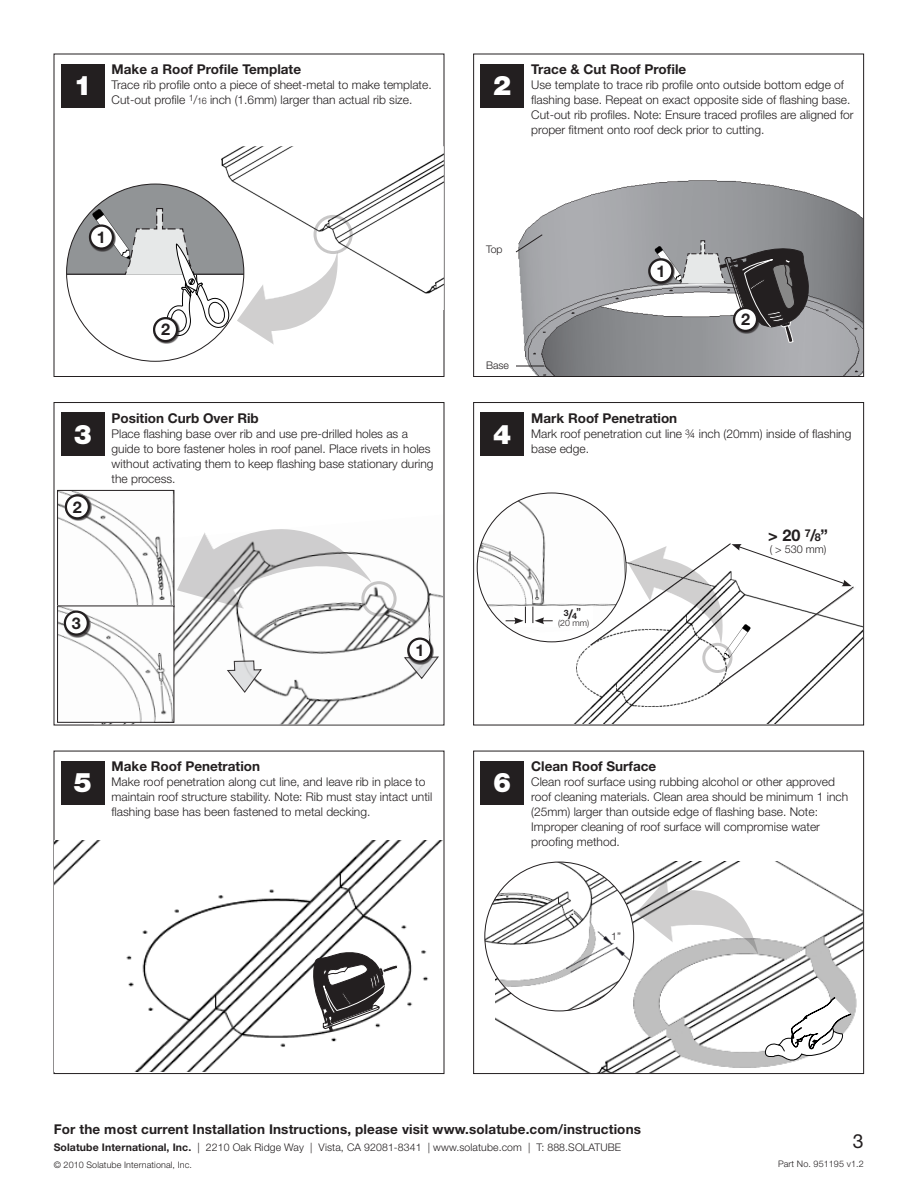
<style>
.page{position:relative;width:918px;height:1188px;background:#fff}
.page>*{position:absolute;margin:0;border:0;box-sizing:border-box;transform-origin:0 0}
.t1{font:900 27px "Helvetica Neue LT Std";color:#fff}
.t2{font:19.5px "Helvetica Neue LT Std";color:#231f20}
.t3{font:700 16.2px "Helvetica Neue LT Std";color:#231f20}
.t4{font:700 13.5px "Helvetica Neue LT Std";color:#231f20}
.t5{font:300 12px/15px "Helvetica Neue LT Std";color:#231f20}
.t6{font:300 10.8px "Helvetica Neue LT Std";color:#231f20}
.t7{font:300 10.5px "Helvetica Neue LT Std";letter-spacing:.01em;color:#231f20}
.t8{font:300 9px "Helvetica Neue LT Std";letter-spacing:.01em;color:#231f20}
.t9{font:300 8.7px "Helvetica Neue LT Std";color:#231f20}
.t10{font:700 8.7px "Helvetica Neue LT Std";color:#231f20}
.s1{font-size:9px}
.s2{font-size:13.05px}
.s3{font-size:10.8px}
.s4{font-weight:700}
</style>
<div class="page">
<div style="left:473px;top:751px;width:391px;height:323px;border:1px solid #231f20"></div>
<img style="left:496px;top:861px;width:366px;height:211px">
<img style="left:485px;top:862px;width:149px;height:149px;border-radius:74px">
<div style="left:473px;top:54px;width:391px;height:323px;border:1px solid #231f20"></div>
<div style="left:61px;top:64px;width:43px;height:43px;background:#231f20"></div>
<div style="left:481px;top:64px;width:43px;height:43px;background:#231f20"></div>
<img style="left:221px;top:146px;width:223px;height:164px">
<img style="left:516px;top:180px;width:346px;height:195px">
<svg style="left:515px;top:234px;width:28px;height:19px"></svg>
<svg style="left:516px;top:366px;width:28px;height:1px"></svg>
<svg style="left:655px;top:238px;width:169px;height:106px;background:#8b8b8d"></svg>
<div style="left:649px;top:259px;width:26px;height:26px;background:#231f20;opacity:.75"></div>
<svg style="left:649px;top:259px;width:23px;height:23px"></svg>
<div style="left:648px;top:258px;width:25px;height:26px;border:2px solid #231f20;border-radius:50%"></div>
<div style="left:733px;top:307px;width:27px;height:27px;background:#231f20;opacity:.75"></div>
<div style="left:734px;top:308px;width:23px;height:23px;background:#fff;border-radius:50%"></div>
<div style="left:733px;top:307px;width:25px;height:25px;border:2px solid #231f20;border-radius:50%"></div>
<div style="left:61px;top:413px;width:43px;height:43px;background:#231f20"></div>
<div style="left:481px;top:413px;width:43px;height:43px;background:#231f20"></div>
<img style="left:101px;top:515px;width:342px;height:209px">
<svg style="left:403px;top:647px;width:37px;height:33px"></svg>
<svg style="left:226px;top:660px;width:37px;height:34px"></svg>
<div style="left:408px;top:638px;width:26px;height:26px;background:#231f20;opacity:.75"></div>
<div style="left:408px;top:639px;width:23px;height:23px;background:#fff;border-radius:50%"></div>
<div style="left:407px;top:638px;width:25px;height:25px;border:2px solid #231f20;border-radius:50%"></div>
<img style="left:59px;top:492px;width:113px;height:229px">
<div style="left:57px;top:490px;width:117px;height:117px;border:1px solid #231f20"></div>
<div style="left:57px;top:606px;width:117px;height:117px;border:1px solid #231f20"></div>
<div style="left:65px;top:495px;width:27px;height:26px;background:#231f20;opacity:.75"></div>
<div style="left:66px;top:495px;width:23px;height:23px;background:#fff;border-radius:50%"></div>
<div style="left:65px;top:494px;width:25px;height:25px;border:2px solid #231f20;border-radius:50%"></div>
<div style="left:64px;top:611px;width:27px;height:26px;background:#231f20;opacity:.75"></div>
<div style="left:65px;top:612px;width:23px;height:23px;background:#fff;border-radius:50%"></div>
<div style="left:64px;top:610px;width:25px;height:26px;border:2px solid #231f20;border-radius:50%"></div>
<img style="left:516px;top:624px;width:346px;height:100px">
<img style="left:477px;top:493px;width:113px;height:140px">
<div style="left:61px;top:761px;width:43px;height:43px;background:#231f20"></div>
<div style="left:481px;top:761px;width:43px;height:43px;background:#231f20"></div>
<img style="left:55px;top:841px;width:387px;height:231px">
<svg style="left:304px;top:949px;width:95px;height:88px"></svg>
<svg style="left:765px;top:997px;width:86px;height:68px"></svg>
<svg style="left:67px;top:184px;width:294px;height:173px"></svg>
<div style="left:314px;top:215px;width:39px;height:39px;border:3px solid #231f20;border-radius:50%"></div>
<div style="left:361px;top:581px;width:36px;height:35px;border:3px solid #231f20;border-radius:50%"></div>
<svg style="left:177px;top:515px;width:195px;height:98px"></svg>
<svg style="left:636px;top:872px;width:122px;height:83px"></svg>
<div style="left:513px;top:606px;width:80px;height:21px;background:#fff"></div>
<svg style="left:532px;top:607px;width:21px;height:17px"></svg>
<svg style="left:506px;top:607px;width:20px;height:17px"></svg>
<svg style="left:590px;top:503px;width:265px;height:192px"></svg>
<p class="t4" style="left:112px;top:61px;width:191px">Make a Roof Profile Template</p>
<p class="t5" style="left:112px;top:77px;width:322px">Trace rib profile onto a piece of sheet-metal to make template.<br>Cut-out profile <sup>1</sup>/<span class="s1">16</span> inch (1.6mm) larger than actual rib size.</p>
<p class="t1" style="left:74px;top:70px;width:20px">1</p>
<p class="t1" style="left:493px;top:70px;width:20px">2</p>
<p class="t4" style="left:531px;top:61px;width:157px">Trace &amp; Cut Roof Profile</p>
<p class="t5" style="left:531px;top:77px;width:324px">Use template to trace rib profile onto outside bottom edge of flashing base. Repeat on exact opposite side of flashing base.<br>Cut-out rib profiles. Note: Ensure traced profiles are aligned for proper fitment onto roof deck prior to cutting.</p>
<p class="t3" style="left:97px;top:227px;width:11px">1</p>
<p class="t3" style="left:161px;top:320px;width:11px">2</p>
<p class="t7" style="left:486px;top:243px;width:18px">Top</p>
<p class="t7" style="left:486px;top:359px;width:24px">Base</p>
<p class="t4" style="left:112px;top:410px;width:149px">Position Curb Over Rib</p>
<p class="t5" style="left:112px;top:426px;width:323px">Place flashing base over rib and use pre-drilled holes as a guide to bore fastener holes in roof panel. Place rivets in holes without activating them to keep flashing base stationary during the process.</p>
<p class="t1" style="left:74px;top:418px;width:20px">3</p>
<p class="t1" style="left:493px;top:418px;width:20px">4</p>
<p class="t3" style="left:73px;top:497px;width:11px">2</p>
<p class="t3" style="left:72px;top:613px;width:11px">3</p>
<p class="t3" style="left:415px;top:640px;width:11px">1</p>
<p class="t3" style="left:656px;top:261px;width:11px">1</p>
<p class="t3" style="left:741px;top:309px;width:11px">2</p>
<p class="t4" style="left:531px;top:410px;width:147px">Mark Roof Penetration</p>
<p class="t5" style="left:531px;top:426px;width:322px">Mark roof penetration cut line ¾ inch (20mm) inside of flashing base edge.</p>
<p class="t10" style="left:564px;top:609px;width:19px">3<span class="s2">/</span>4<sup>”</sup></p>
<p class="t9" style="left:558px;top:618px;width:32px">(20 mm)</p>
<p class="t3" style="left:768px;top:525px;width:61px">&gt; 20 <sup>7</sup>/<span class="s3">8</span>”</p>
<p class="t6" style="left:770px;top:543px;width:58px">( &gt; 530 mm)</p>
<p class="t4" style="left:112px;top:758px;width:150px">Make Roof Penetration</p>
<p class="t5" style="left:112px;top:774px;width:322px">Make roof penetration along cut line, and leave rib in place to maintain roof structure stability. Note: Rib must stay intact until flashing base has been fastened to metal decking.</p>
<p class="t1" style="left:74px;top:767px;width:20px">5</p>
<p class="t1" style="left:493px;top:767px;width:20px">6</p>
<p class="t4" style="left:531px;top:758px;width:126px">Clean Roof Surface</p>
<p class="t5" style="left:531px;top:774px;width:318px">Clean roof surface using rubbing alcohol or other approved roof cleaning materials. Clean area should be minimum 1 inch (25mm) larger than outside edge of flashing base. Note:<br>Improper cleaning of roof surface will compromise water proofing method.</p>
<p class="t7" style="left:611px;top:929px;width:11px">1”</p>
<p class="t4" style="left:54px;top:1121px;width:589px">For the most current Installation Instructions, please visit www.solatube.com/instructions</p>
<p class="t7" style="left:54px;top:1141px;width:569px"><span class="s4">Solatube International, Inc.</span> | 2210 Oak Ridge Way | Vista, CA 92081-8341 | www.solatube.com | T: 888.SOLATUBE</p>
<h2 class="t2" style="left:853px;top:1129px;width:12px">3</h2>
<p class="t8" style="left:54px;top:1160px;width:140px">© 2010 Solatube International, Inc.</p>
<p class="t8" style="left:778px;top:1158px;width:87px">Part No. 951195 v1.2</p>
</div>
